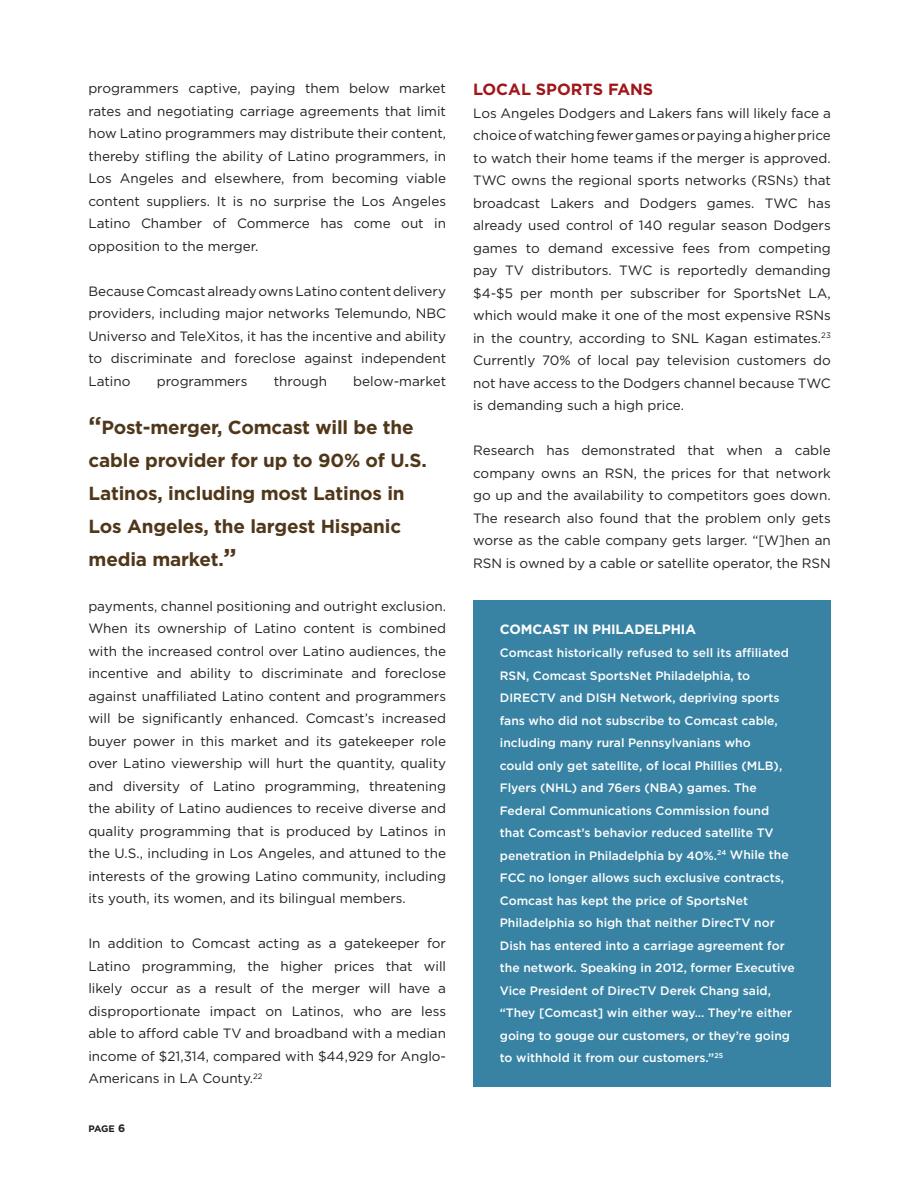
<style>
.page{position:relative;width:918px;height:1188px;background:#fff}
.page>*{position:absolute;margin:0;border:0;box-sizing:border-box;transform-origin:0 0}
.t1{font:700 18.9px/33px "Gotham";letter-spacing:-.01em;color:#51371a}
.t2{font:700 16.2px "Gotham";color:#a01619}
.t3{font:13.5px/22.5px "Gotham";color:#231f20;text-align:justify}
.t4{font:700 13.5px "Gotham";letter-spacing:-.01em;color:#fff}
.t5{font:500 12.15px/22.5px "Gotham";color:#fff}
.t6{font:700 9.45px "Gotham";color:#231f20}
.s1{font-size:24.3px}
.s2{font-size:10.8px}
</style>
<div class="page">
<div style="left:473px;top:600px;width:357px;height:487px;background:#3883a4"></div>
<p class="t3" style="left:88px;top:77px;width:359px">programmers captive, paying them below market rates and negotiating carriage agreements that limit how Latino programmers may distribute their content, thereby stifling the ability of Latino programmers, in Los Angeles and elsewhere, from becoming viable content suppliers. It is no surprise the Los Angeles Latino Chamber of Commerce has come out in opposition to the merger.</p>
<p class="t3" style="left:88px;top:279px;width:359px">Because Comcast already owns Latino content delivery providers, including major networks Telemundo, NBC Universo and TeleXitos, it has the incentive and ability to discriminate and foreclose against independent Latino</p>
<p class="t3" style="left:157px;top:369px;width:92px">programmers</p>
<p class="t3" style="left:274px;top:369px;width:55px">through</p>
<p class="t3" style="left:353px;top:369px;width:94px">below-market</p>
<h1 class="t1" style="left:89px;top:411px;width:340px"><span class="s1">“</span>Post-merger, Comcast will be the cable provider for up to 90% of U.S.<br>Latinos, including most Latinos in<br>Los Angeles, the largest Hispanic media market.<span class="s1">”</span></h1>
<p class="t3" style="left:88px;top:594px;width:359px">payments, channel positioning and outright exclusion.<br>When its ownership of Latino content is combined with the increased control over Latino audiences, the incentive and ability to discriminate and foreclose against unaffiliated Latino content and programmers will be significantly enhanced. Comcast’s increased buyer power in this market and its gatekeeper role over Latino viewership will hurt the quantity, quality and diversity of Latino programming, threatening the ability of Latino audiences to receive diverse and quality programming that is produced by Latinos in the U.S., including in Los Angeles, and attuned to the interests of the growing Latino community, including its youth, its women, and its bilingual members.</p>
<p class="t3" style="left:88px;top:932px;width:359px">In addition to Comcast acting as a gatekeeper for Latino programming, the higher prices that will likely occur as a result of the merger will have a disproportionate impact on Latinos, who are less able to afford cable TV and broadband with a median income of $21,314, compared with $44,929 for Anglo-Americans in LA County.<sup>22</sup></p>
<p class="t6" style="left:88px;top:1123px;width:38px">Page <span class="s2">6</span></p>
<p class="t2" style="left:473px;top:79px;width:182px">Local Sports Fans</p>
<p class="t3" style="left:473px;top:102px;width:359px">Los Angeles Dodgers and Lakers fans will likely face a choice of watching fewer games or paying a higher price to watch their home teams if the merger is approved.<br>TWC owns the regional sports networks (RSNs) that broadcast Lakers and Dodgers games. TWC has already used control of 140 regular season Dodgers games to demand excessive fees from competing pay TV distributors. TWC is reportedly demanding $4-$5 per month per subscriber for SportsNet LA, which would make it one of the most expensive RSNs in the country, according to SNL Kagan estimates.<sup>23<br></sup>Currently 70% of local pay television customers do not have access to the Dodgers channel because TWC is demanding such a high price.</p>
<p class="t3" style="left:473px;top:439px;width:359px">Research has demonstrated that when a cable company owns an RSN, the prices for that network go up and the availability to competitors goes down.<br>The research also found that the problem only gets worse as the cable company gets larger. “[W]hen an RSN is owned by a cable or satellite operator, the RSN</p>
<p class="t4" style="left:500px;top:621px;width:111px">Comcast i n Phila</p>
<p class="t4" style="left:634px;top:621px;width:29px">delphia</p>
<p class="t5" style="left:500px;top:641px;width:296px">Comcast historically refused to sell its affiliated RSN, Comcast SportsNet Philadelphia, to DIRECTV and DISH Network, depriving sports fans who did not subscribe to Comcast cable, including many rural Pennsylvanians who<br>could only get satellite, of local Phillies (MLB), Flyers (NHL) and 76ers (NBA) games. The Federal Communications Commission found that Comcast’s behavior reduced satellite TV penetration in Philadelphia by 40%.<sup>24</sup> While the FCC no longer allows such exclusive contracts, Comcast has kept the price of SportsNet Philadelphia so high that neither DirecTV nor Dish has entered into a carriage agreement for the network. Speaking in 2012, former Executive Vice President of DirecTV Derek Chang said, “They [Comcast] win either way… They’re either going to gouge our customers, or they’re going to withhold it from our customers.”<sup>25</sup></p>
</div>
